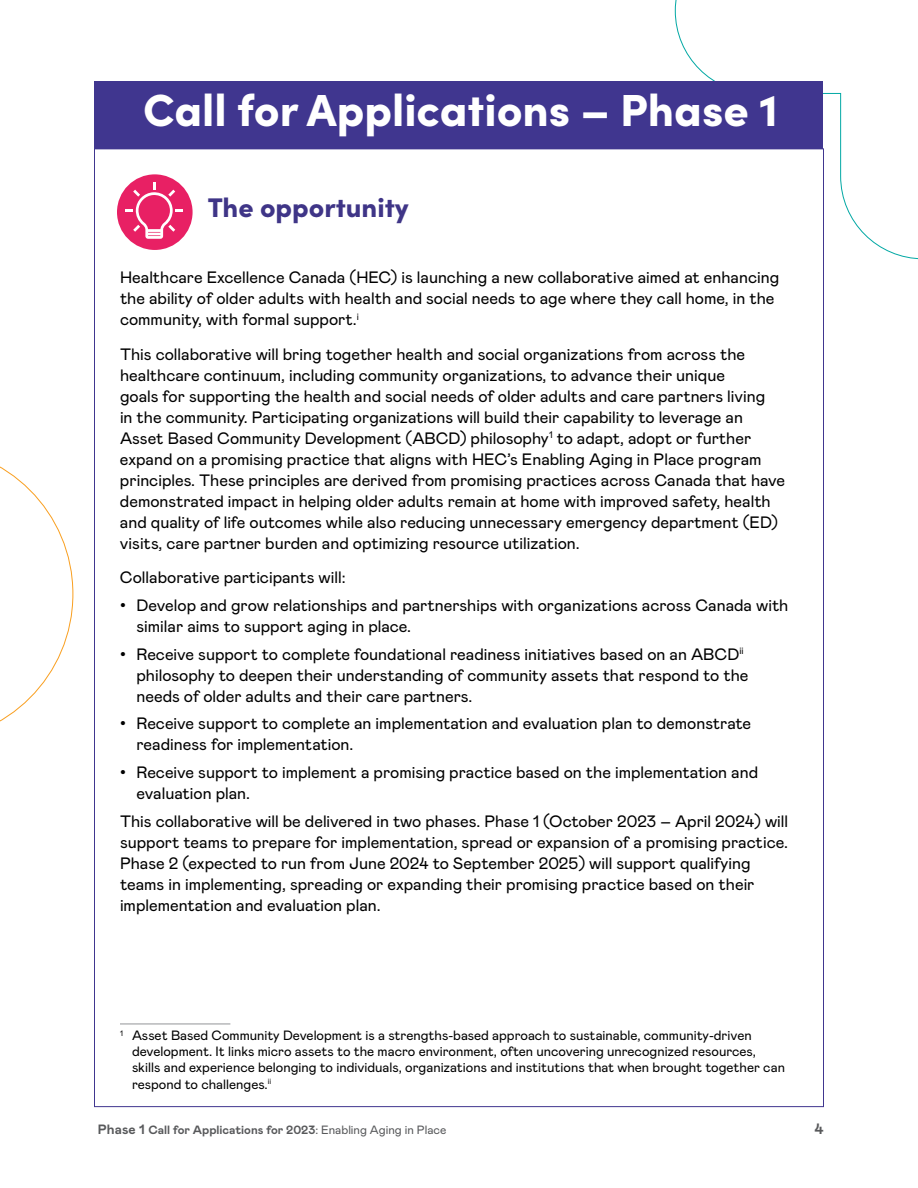
<style>
.page{position:relative;width:918px;height:1188px;background:#fff}
.page>*{position:absolute;margin:0;border:0;box-sizing:border-box;transform-origin:0 0}
.t1{font:900 45px "Sofia Pro";color:#fff}
.t2{font:900 27px "Sofia Pro";color:#3f3587}
.Body_Regular_11_14_Black{font:16.5px/21px "Mabry Pro";color:#000}
.Body_Before_Bullets{font:16.5px "Mabry Pro";color:#000}
.t3{font:700 15px "Mabry Pro";color:#58595b}
.Footnotes{font:13.5px/16.2px "Mabry Pro";color:#000}
.t4{font:700 12px "Mabry Pro";color:#58595b}
.s1{font-family:"Arial"}
.s2{font-size:13.5px}
.s3{font-weight:400}
</style>
<div class="page">
<svg style="left:0;top:466px;width:73px;height:256px"></svg>
<svg style="left:675px;top:0;width:243px;height:259px"></svg>
<div style="left:94px;top:81px;width:730px;height:67px;background:#40368f"></div>
<hr style="left:120px;top:1024px;width:110px;height:1px;background:#939598">
<div style="left:117px;top:174px;width:76px;height:76px;background:#e82064;border-radius:50%"></div>
<svg style="left:126px;top:182px;width:57px;height:57px"></svg>
<h1 class="t1" style="left:143px;top:75px;width:636px">Call for Applications – Phase 1</h1>
<p class="t2" style="left:208px;top:187px;width:203px">The opportunity</p>
<p class="Body_Regular_11_14_Black" style="left:120px;top:266px;width:661px">Healthcare Excellence Canada (HEC) is launching a new collaborative aimed at enhancing the ability of older adults with health and social needs to age where they call home, in the community, with formal support.<sup>i</sup></p>
<p class="Body_Regular_11_14_Black" style="left:120px;top:342px;width:667px">This collaborative will bring together health and social organizations from across the healthcare continuum, including community organizations, to advance their unique<br>goals for supporting the health and social needs of older adults and care partners living<br>in the community. Participating organizations will build their capability to leverage an Asset Based Community Development (ABCD) philosophy<sup>1</sup> to adapt, adopt or further expand on a promising practice that aligns with HEC’s Enabling Aging in Place program principles. These principles are derived from promising practices across Canada that have demonstrated impact in helping older adults remain at home with improved safety, health and quality of life outcomes while also reducing unnecessary emergency department (ED) visits, care partner burden and optimizing resource utilization.</p>
<p class="Body_Before_Bullets" style="left:120px;top:566px;width:227px">Collaborative participants will:</p>
<p class="Body_Regular_11_14_Black" style="left:136px;top:594px;width:653px;text-indent:-16px"><span class="s1">•</span> Develop and grow relationships and partnerships with organizations across Canada with similar aims to support aging in place.</p>
<p class="Body_Regular_11_14_Black" style="left:137px;top:642px;width:614px;text-indent:-17px"><span class="s1">•</span> Receive support to complete foundational readiness initiatives based on an ABCD<sup>ii </sup>philosophy to deepen their understanding of community assets that respond to the needs of older adults and their care partners.</p>
<p class="Body_Regular_11_14_Black" style="left:136px;top:712px;width:616px;text-indent:-16px"><span class="s1">•</span> Receive support to complete an implementation and evaluation plan to demonstrate readiness for implementation.</p>
<p class="Body_Regular_11_14_Black" style="left:136px;top:761px;width:623px;text-indent:-16px"><span class="s1">•</span> Receive support to implement a promising practice based on the implementation and evaluation plan.</p>
<p class="Body_Regular_11_14_Black" style="left:120px;top:810px;width:670px">This collaborative will be delivered in two phases. Phase 1 (October 2023 – April 2024) will support teams to prepare for implementation, spread or expansion of a promising practice.<br>Phase 2 (expected to run from June 2024 to September 2025) will support qualifying teams in implementing, spreading or expanding their promising practice based on their implementation and evaluation plan.</p>
<p class="Footnotes" style="left:132px;top:1027px;width:655px;text-indent:-12px"><sup>1</sup> Asset Based Community Development is a strengths-based approach to sustainable, community-driven development. It links micro assets to the macro environment, often uncovering unrecognized resources, skills and experience belonging to individuals, organizations and institutions that when brought together can respond to challenges.<sup>ii</sup></p>
<p class="t4" style="left:98px;top:1121px;width:350px"><span class="s2">Phase 1</span> Call for Applications for 2023<span class="s3">: Enabling Aging in Place</span></p>
<p class="t3" style="left:814px;top:1118px;width:11px">4</p>
</div>
